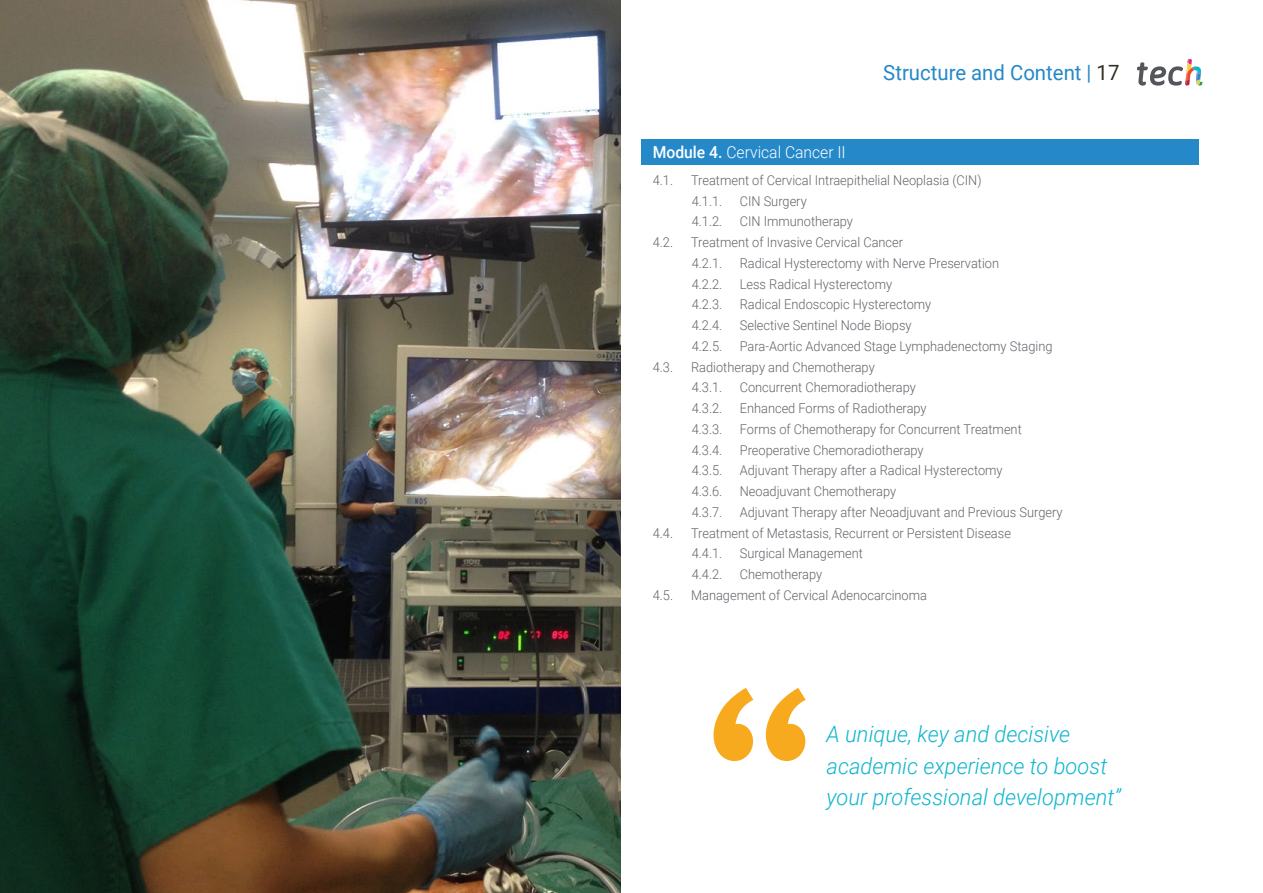
<style>
.page{position:relative;width:1263px;height:893px;background:#fff}
.page>*{position:absolute;margin:0;border:0;box-sizing:border-box;transform-origin:0 0}
.t1{font:italic 300 22.5px/31.5px "Roboto";color:#0fb6cf}
.t2{font:21px "Roboto";color:#2488c9}
.t3{font:300 16.5px "Roboto";color:#fff;scale:.95 1}
.t4{font:300 13.5px/20.7px "Roboto";color:#61646a;scale:.95 1}
.s1{color:#312e20}
.s2{font-weight:500}
</style>
<div class="page">
<svg style="left:713px;top:688px;width:93px;height:73px"></svg>
<div style="left:642px;top:139px;width:557px;height:25px;background:#2488c9"></div>
<svg style="left:1137px;top:59px;width:65px;height:27px"></svg>
<img style="left:0;top:0;width:621px;height:893px">
<h2 class="t2" style="left:883px;top:57px;width:238px">Structure and Content | <span class="s1">17</span></h2>
<p class="t3" style="left:653px;top:140px;width:205px"><span class="s2">Module 4.</span> Cervical Cancer II</p>
<p class="t4" style="left:653px;top:169px;width:23px">4.1.</p>
<p class="t4" style="left:691px;top:169px;width:307px">Treatment of Cervical Intraepithelial Neoplasia (CIN)<br>4.1.1.</p>
<p class="t4" style="left:740px;top:190px;width:72px">CIN Surgery</p>
<p class="t4" style="left:692px;top:211px;width:34px">4.1.2.</p>
<p class="t4" style="left:740px;top:211px;width:121px">CIN Immunotherapy</p>
<p class="t4" style="left:653px;top:232px;width:23px">4.2.</p>
<p class="t4" style="left:691px;top:232px;width:225px">Treatment of Invasive Cervical Cancer<br>4.2.1.</p>
<p class="t4" style="left:740px;top:252px;width:274px">Radical Hysterectomy with Nerve Preservation</p>
<p class="t4" style="left:692px;top:273px;width:34px">4.2.2.</p>
<p class="t4" style="left:740px;top:273px;width:162px">Less Radical Hysterectomy</p>
<p class="t4" style="left:692px;top:294px;width:34px">4.2.3.</p>
<p class="t4" style="left:740px;top:294px;width:203px">Radical Endoscopic Hysterectomy</p>
<p class="t4" style="left:692px;top:315px;width:34px">4.2.4.</p>
<p class="t4" style="left:740px;top:315px;width:182px">Selective Sentinel Node Biopsy</p>
<p class="t4" style="left:692px;top:335px;width:34px">4.2.5.</p>
<p class="t4" style="left:740px;top:335px;width:331px">Para-Aortic Advanced Stage Lymphadenectomy Staging</p>
<p class="t4" style="left:653px;top:356px;width:23px">4.3.</p>
<p class="t4" style="left:691px;top:356px;width:195px">Radiotherapy and Chemotherapy<br>4.3.1.</p>
<p class="t4" style="left:740px;top:377px;width:187px">Concurrent Chemoradiotherapy</p>
<p class="t4" style="left:692px;top:398px;width:34px">4.3.2.</p>
<p class="t4" style="left:740px;top:398px;width:198px">Enhanced Forms of Radiotherapy</p>
<p class="t4" style="left:692px;top:418px;width:34px">4.3.3.</p>
<p class="t4" style="left:740px;top:418px;width:298px">Forms of Chemotherapy for Concurrent Treatment</p>
<p class="t4" style="left:692px;top:439px;width:34px">4.3.4.</p>
<p class="t4" style="left:740px;top:439px;width:195px">Preoperative Chemoradiotherapy</p>
<p class="t4" style="left:692px;top:460px;width:34px">4.3.5.</p>
<p class="t4" style="left:740px;top:460px;width:278px">Adjuvant Therapy after a Radical Hysterectomy</p>
<p class="t4" style="left:692px;top:481px;width:34px">4.3.6.</p>
<p class="t4" style="left:740px;top:481px;width:166px">Neoadjuvant Chemotherapy</p>
<p class="t4" style="left:692px;top:501px;width:34px">4.3.7.</p>
<p class="t4" style="left:740px;top:501px;width:341px">Adjuvant Therapy after Neoadjuvant and Previous Surgery</p>
<p class="t4" style="left:653px;top:522px;width:23px">4.4.</p>
<p class="t4" style="left:691px;top:522px;width:338px">Treatment of Metastasis, Recurrent or Persistent Disease<br>4.4.1.</p>
<p class="t4" style="left:740px;top:543px;width:131px">Surgical Management</p>
<p class="t4" style="left:692px;top:564px;width:34px">4.4.2.</p>
<p class="t4" style="left:740px;top:564px;width:88px">Chemotherapy</p>
<p class="t4" style="left:653px;top:584px;width:23px">4.5.</p>
<p class="t4" style="left:691px;top:584px;width:250px">Management of Cervical Adenocarcinoma</p>
<h1 class="t1" style="left:827px;top:718px;width:296px">A unique, key and decisive academic experience to boost your professional development”</h1>
</div>
